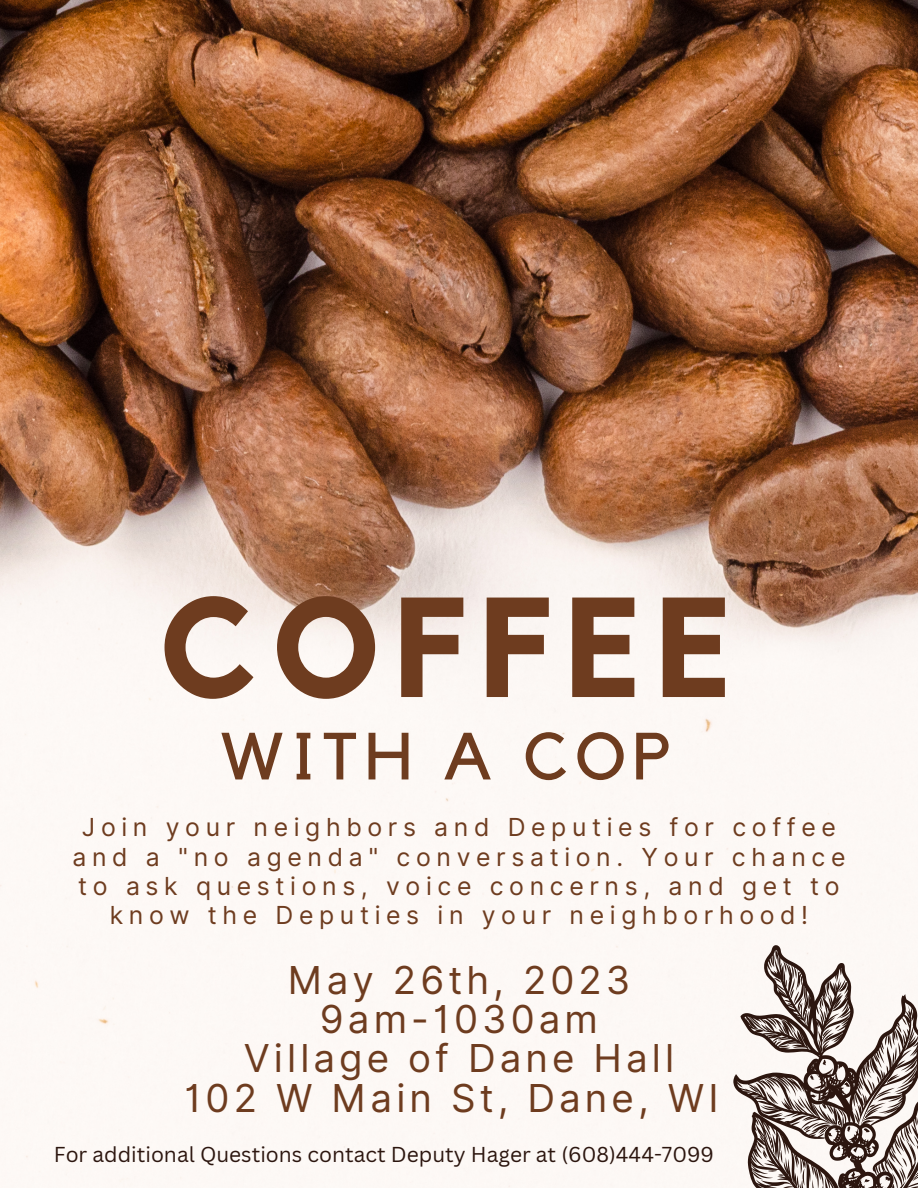
<style>
.page{position:relative;width:918px;height:1188px;background:#fff}
.page>*{position:absolute;margin:0;border:0;box-sizing:border-box;transform-origin:0 0}
.t1{font:700 140.25px "Kollektif";letter-spacing:.105em;color:#6e3c1f}
.t2{font:65.85px "Kollektif";letter-spacing:.105em;color:#6e3c1f}
.t3{font:38.55px "Inter";letter-spacing:.105em;color:#6e3c1f}
.t4{font:24.9px/29.2px "Inter";letter-spacing:.225em;color:#6e3c1f;text-align:center}
.t5{font:21px "Canva Sans";color:#2c160f}
</style>
<div class="page">
<img style="left:0;top:0;width:918px;height:1188px">
<svg style="left:733px;top:946px;width:185px;height:242px;fill:#faf6f3"></svg>
<p class="t1" style="left:160px;top:584px;width:573px">COFFEE</p>
<p class="t2" style="left:221px;top:726px;width:452px">WITH A COP</p>
<p class="t4" style="left:72px;top:813px;width:775px">Join your neighbors and Deputies for coffee and a "no agenda" conversation. Your chance to ask questions, voice concerns, and get to know the Deputies in your neighborhood!</p>
<p class="t3" style="left:288px;top:956px;width:344px">May 26th, 2023</p>
<p class="t3" style="left:320px;top:996px;width:280px">9am-1030am</p>
<p class="t3" style="left:244px;top:1035px;width:432px">Village of Dane Hall</p>
<p class="t3" style="left:185px;top:1075px;width:535px">102 W Main St, Dane, WI</p>
<p class="t5" style="left:54px;top:1140px;width:662px">For additional Questions contact Deputy Hager at (608)444-7099</p>
</div>
